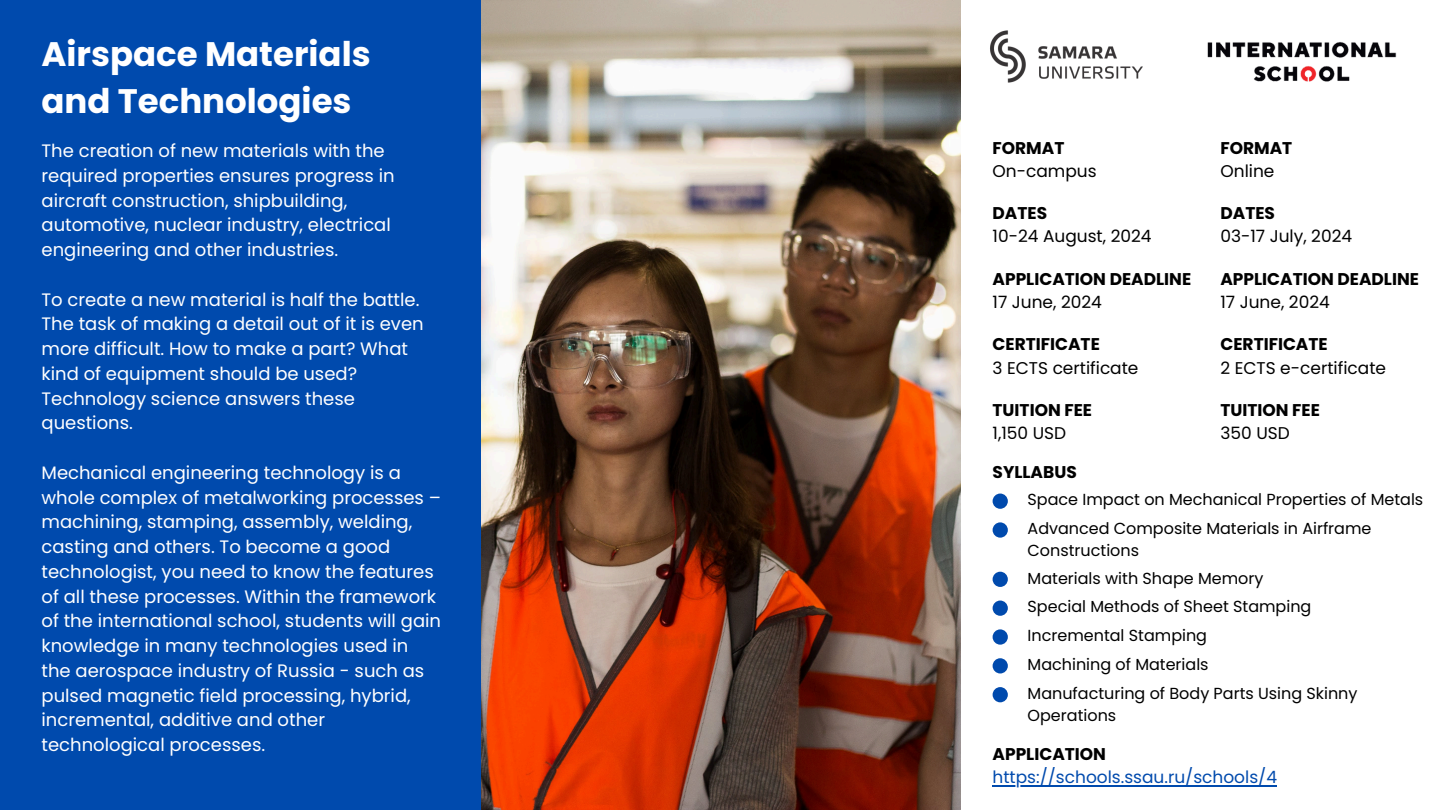
<style>
.page{position:relative;width:1440px;height:810px;background:#fff}
.page>*{position:absolute;margin:0;border:0;box-sizing:border-box;transform-origin:0 0}
.t1{font:700 34px/47.2px "Poppins";color:#fff}
.t2{font:18px/24.8px "Poppins";color:#fff}
.t3{font:700 17px/23.2px "Poppins";color:#000}
.t4{font:17px/23.2px "Poppins";color:#000}
.t5{font:17px "Poppins";color:#004aad}
.t6{font:16px/21.8px "Poppins";color:#000}
.s1{font-weight:700}
.s2{font-weight:400}
</style>
<div class="page">
<div style="left:0;top:0;width:482px;height:810px;background:#004aad"></div>
<img style="left:990px;top:30px;width:153px;height:53px">
<img style="left:1207px;top:42px;width:190px;height:40px">
<img style="left:482px;top:0;width:479px;height:810px">
<div style="left:993px;top:494px;width:15px;height:15px;background:#004aad;border-radius:50%"></div>
<div style="left:993px;top:522px;width:15px;height:16px;background:#004aad;border-radius:50%"></div>
<div style="left:993px;top:572px;width:15px;height:15px;background:#004aad;border-radius:50%"></div>
<div style="left:993px;top:601px;width:15px;height:15px;background:#004aad;border-radius:50%"></div>
<div style="left:993px;top:629px;width:15px;height:16px;background:#004aad;border-radius:50%"></div>
<div style="left:993px;top:658px;width:15px;height:16px;background:#004aad;border-radius:50%"></div>
<div style="left:993px;top:687px;width:15px;height:15px;background:#004aad;border-radius:50%"></div>
<hr style="left:993px;top:785px;width:284px;height:1px;background:#004aad">
<h4 class="t1" style="left:42px;top:31px;width:331px">Airspace Materials and Technologies</h4>
<p class="t2" style="left:42px;top:138px;width:355px">The creation of new materials with the required properties ensures progress in aircraft construction, shipbuilding, automotive, nuclear industry, electrical engineering and other industries.</p>
<p class="t2" style="left:42px;top:287px;width:384px">To create a new material is half the battle.<br>The task of making a detail out of it is even more difficult. How to make a part? What kind of equipment should be used?<br>Technology science answers these questions.</p>
<p class="t2" style="left:42px;top:460px;width:401px">Mechanical engineering technology is a whole complex of metalworking processes – machining, stamping, assembly, welding, casting and others. To become a good technologist, you need to know the features of all these processes. Within the framework of the international school, students will gain knowledge in many technologies used in the aerospace industry of Russia - such as pulsed magnetic field processing, hybrid, incremental, additive and other technological processes.</p>
<h4 class="t4" style="left:993px;top:136px;width:106px"><span class="s1">FORMAT<br></span>On-campus</h4>
<h4 class="t3" style="left:1220px;top:136px;width:73px">FORMAT<br><span class="s2">Online</span></h4>
<h4 class="t4" style="left:993px;top:202px;width:161px"><span class="s1">DATES<br></span>10-24 August, 2024</h4>
<h4 class="t4" style="left:1220px;top:202px;width:133px"><span class="s1">DATES<br></span>03-17 July, 2024</h4>
<h4 class="t3" style="left:993px;top:267px;width:200px">APPLICATION DEADLINE<br><span class="s2">17 June, 2024</span></h4>
<h4 class="t3" style="left:1220px;top:267px;width:200px">APPLICATION DEADLINE<br><span class="s2">17 June, 2024</span></h4>
<h4 class="t4" style="left:993px;top:333px;width:147px"><span class="s1">CERTIFICATE<br></span>3 ECTS certificate</h4>
<h4 class="t4" style="left:1220px;top:333px;width:167px"><span class="s1">CERTIFICATE<br></span>2 ECTS e-certificate</h4>
<h3 class="t3" style="left:993px;top:398px;width:101px">TUITION FEE<br><span class="s2">1,150 USD</span></h3>
<h3 class="t3" style="left:1220px;top:398px;width:101px">TUITION FEE<br><span class="s2">350 USD</span></h3>
<h2 class="t3" style="left:993px;top:460px;width:86px">SYLLABUS</h2>
<p class="t6" style="left:1028px;top:489px;width:397px">Space Impact on Mechanical Properties of Metals</p>
<p class="t6" style="left:1028px;top:518px;width:345px">Advanced Composite Materials in Airframe<br>Constructions</p>
<p class="t6" style="left:1028px;top:567px;width:237px">Materials with Shape Memory</p>
<p class="t6" style="left:1028px;top:596px;width:285px">Special Methods of Sheet Stamping</p>
<p class="t6" style="left:1028px;top:625px;width:181px">Incremental Stamping</p>
<p class="t6" style="left:1028px;top:654px;width:183px">Machining of Materials</p>
<p class="t6" style="left:1028px;top:682px;width:331px">Manufacturing of Body Parts Using Skinny<br>Operations</p>
<p class="t3" style="left:993px;top:743px;width:115px">APPLICATION</p>
<h4 class="t5" style="left:993px;top:766px;width:286px">https://schools.ssau.ru/schools/4</h4>
</div>
